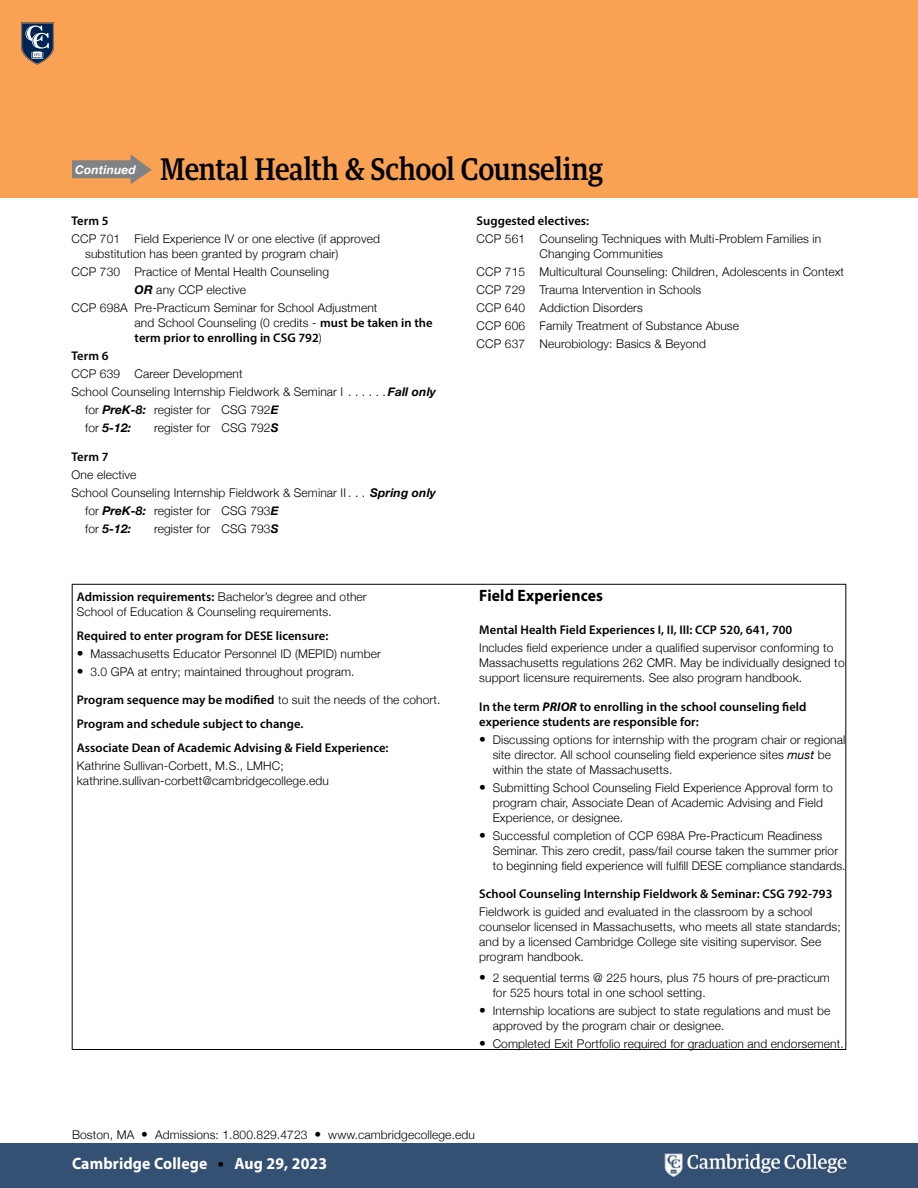
<style>
.page{position:relative;width:918px;height:1188px;background:#fff}
.page>*{position:absolute;margin:0;border:0;box-sizing:border-box;transform-origin:0 0}
.cht_h2-egypt{font:500 30px "Guardian Text Egyp";letter-spacing:-.01em;color:#000;scale:.9 1}
.t1{font:700 16.5px "Myriad Pro";letter-spacing:.01em;color:#fff;scale:.95 1}
.t2{font:700 16.5px "Myriad Pro";letter-spacing:.01em;color:#000;scale:.95 1}
.txt-2_b{font:600 12.6px/15px "Myriad Pro";letter-spacing:.005em;color:#000}
.txt-2{font:600 12.6px "Myriad Pro";letter-spacing:.005em;color:#000}
.txt-9{font:600 12.6px "Myriad Pro";letter-spacing:.005em;color:#000}
.txt-2-2{font:300 12px/15px "Helvetica Neue";letter-spacing:.01em;color:#000}
.bul-2{font:300 12px/15px "Helvetica Neue";letter-spacing:.01em;color:#000}
.txt-9-2{font:300 12px/15px "Helvetica Neue";letter-spacing:.01em;color:#000}
.bul-9{font:300 12px/15px "Helvetica Neue";letter-spacing:.01em;color:#000}
.txt-2-3{font:italic 700 12px "Helvetica Neue";letter-spacing:.01em;color:#000}
.bul-9-2{font:italic 700 12px "Helvetica Neue";color:#000}
.txt-0{font:italic 700 12px "Helvetica Neue";letter-spacing:.01em;color:#fff}
.s1{font-weight:700;font-style:italic}
.s2{font-family:"Myriad Pro";font-weight:600;font-size:12.6px}
.s3{font-family:"Helvetica Neue";font-weight:300;font-size:12px}
.s4{font-weight:300;font-style:normal}
.s5{font-size:13.5px}
.s6{font-weight:400;font-style:italic}
.s7{font-family:"Helvetica Neue";font-weight:300;font-size:13.5px;color:#000}
</style>
<div class="page">
<div style="left:0;top:0;width:918px;height:198px;background:#f9a253"></div>
<svg style="left:21px;top:22px;width:33px;height:43px"></svg>
<div style="left:0;top:1143px;width:918px;height:45px;background:#345073"></div>
<img style="left:664px;top:1153px;width:182px;height:24px">
<svg style="left:72px;top:154px;width:80px;height:30px"></svg>
<p class="txt-0" style="left:75px;top:160px;width:62px">Continued</p>
<p class="cht_h2-egypt" style="left:160px;top:144px;width:494px">Mental Health &amp; School Counseling</p>
<p class="txt-2_b" style="left:72px;top:213px;width:38px">Term 5</p>
<p class="bul-2" style="left:85px;top:231px;width:296px;text-indent:-14px">CCP 701 Field Experience IV or one elective (if approved substitution has been granted by program chair)</p>
<p class="txt-9-2" style="left:72px;top:264px;width:259px">CCP 730 Practice of Mental Health Counseling</p>
<p class="txt-2-2" style="left:135px;top:282px;width:113px"><span class="s1">OR</span> any CCP elective</p>
<p class="txt-2-2" style="left:135px;top:300px;width:300px;text-indent:-63px">CCP 698A Pre-Practicum Seminar for School Adjustment<br>and School Counseling (0 credits - <span class="s2">must be taken in the</span></p>
<p class="txt-2" style="left:135px;top:330px;width:189px">term prior to enrolling in CSG 792<span class="s3">)</span></p>
<p class="txt-2_b" style="left:72px;top:348px;width:38px">Term 6</p>
<p class="txt-2-2" style="left:72px;top:366px;width:173px">CCP 639 Career Development</p>
<p class="txt-2-2" style="left:72px;top:384px;width:278px">School Counseling Internship Fieldwork &amp; Seminar I......</p>
<p class="txt-2-3" style="left:388px;top:383px;width:50px">Fall only</p>
<p class="bul-2" style="left:85px;top:402px;width:195px">for <span class="s1">PreK-8:</span> register for CSG 792<span class="s1">E</span></p>
<p class="bul-9-2" style="left:85px;top:419px;width:48px"><span class="s4">for</span> 5-12:</p>
<p class="bul-9" style="left:154px;top:420px;width:126px">register for CSG 792<span class="s1">S</span></p>
<p class="txt-2_b" style="left:72px;top:449px;width:38px">Term 7</p>
<p class="txt-2-2" style="left:72px;top:466px;width:66px">One elective</p>
<p class="txt-2-2" style="left:72px;top:484px;width:279px">School Counseling Internship Fieldwork &amp; Seminar II....</p>
<p class="txt-2-3" style="left:370px;top:483px;width:67px">Spring only</p>
<p class="bul-2" style="left:85px;top:502px;width:195px">for <span class="s1">PreK-8:</span> register for CSG 793<span class="s1">E</span></p>
<p class="bul-9-2" style="left:85px;top:519px;width:48px"><span class="s4">for</span> 5-12:</p>
<p class="bul-9" style="left:154px;top:520px;width:126px">register for CSG 793<span class="s1">S</span></p>
<p class="txt-2_b" style="left:477px;top:213px;width:114px">Suggested electives:</p>
<p class="txt-2-2" style="left:540px;top:231px;width:283px;text-indent:-63px">CCP 561 Counseling Techniques with Multi-Problem Families in<br>Changing Communities</p>
<p class="txt-2-2" style="left:477px;top:264px;width:369px">CCP 715 Multicultural Counseling: Children, Adolescents in Context</p>
<p class="txt-2-2" style="left:477px;top:282px;width:226px">CCP 729 Trauma Intervention in Schools</p>
<p class="txt-2-2" style="left:477px;top:300px;width:168px">CCP 640 Addiction Disorders</p>
<p class="txt-2-2" style="left:477px;top:318px;width:264px">CCP 606 Family Treatment of Substance Abuse</p>
<p class="txt-9-2" style="left:477px;top:336px;width:231px">CCP 637 Neurobiology: Basics &amp; Beyond</p>
<p class="txt-9-2" style="left:77px;top:588px;width:291px"><span class="s2">Admission requirements:</span> Bachelor’s degree and other<br>School of Education &amp; Counseling requirements.</p>
<p class="txt-2_b" style="left:77px;top:628px;width:253px">Required to enter program for DESE licensure:</p>
<p class="bul-2" style="left:77px;top:645px;width:306px"><span class="s5">•</span> Massachusetts Educator Personnel ID (MEPID) number</p>
<p class="bul-9" style="left:77px;top:663px;width:279px"><span class="s5">•</span> 3.0 GPA at entry; maintained throughout program.</p>
<p class="txt-2" style="left:77px;top:692px;width:365px">Program sequence may be modified <span class="s3">to suit the needs of the cohort.</span></p>
<p class="txt-9" style="left:77px;top:716px;width:228px">Program and schedule subject to change.</p>
<p class="txt-2" style="left:77px;top:740px;width:313px">Associate Dean of Academic Advising &amp; Field Experience:</p>
<p class="txt-9-2" style="left:77px;top:757px;width:254px">Kathrine Sullivan-Corbett, M.S., LMHC; kathrine.sullivan-corbett@cambridgecollege.edu</p>
<p class="t2" style="left:479px;top:585px;width:132px">Field Experiences</p>
<p class="txt-2_b" style="left:479px;top:622px;width:315px">Mental Health Field Experiences I, II, III: CCP 520, 641, 700</p>
<p class="txt-9-2" style="left:479px;top:640px;width:367px">Includes field experience under a qualified supervisor conforming to<br>Massachusetts regulations 262 CMR. May be individually designed to support licensure requirements. See also program handbook.</p>
<p class="txt-2_b" style="left:479px;top:699px;width:329px">In the term <span class="s1">PRIOR</span> to enrolling in the school counseling field experience students are responsible for:</p>
<p class="bul-2" style="left:493px;top:731px;width:354px;text-indent:-14px"><span class="s5">•</span> Discussing options for internship with the program chair or regional site director. All school counseling field experience sites <span class="s6">must</span> be within the state of Massachusetts.</p>
<p class="bul-2" style="left:493px;top:779px;width:342px;text-indent:-14px"><span class="s5">•</span> Submitting School Counseling Field Experience Approval form to program chair, Associate Dean of Academic Advising and Field<br>Experience, or designee.</p>
<p class="bul-9" style="left:493px;top:827px;width:354px;text-indent:-14px"><span class="s5">•</span> Successful completion of CCP 698A Pre-Practicum Readiness<br>Seminar. This zero credit, pass/fail course taken the summer prior to beginning field experience will fulfill DESE compliance standards.</p>
<p class="txt-2_b" style="left:479px;top:886px;width:355px">School Counseling Internship Fieldwork &amp; Seminar: CSG 792-793</p>
<p class="txt-2-2" style="left:479px;top:904px;width:363px">Fieldwork is guided and evaluated in the classroom by a school counselor licensed in Massachusetts, who meets all state standards; and by a licensed Cambridge College site visiting supervisor. See program handbook.</p>
<p class="bul-2" style="left:493px;top:970px;width:339px;text-indent:-14px"><span class="s5">•</span> 2 sequential terms @ 225 hours, plus 75 hours of pre-practicum for 525 hours total in one school setting.</p>
<p class="bul-2" style="left:493px;top:1003px;width:339px;text-indent:-14px"><span class="s5">•</span> Internship locations are subject to state regulations and must be approved by the program chair or designee.</p>
<p class="bul-9" style="left:479px;top:1036px;width:366px"><span class="s5">•</span> Completed Exit Portfolio required for graduation and endorsement.</p>
<p class="txt-2-2" style="left:72px;top:1126px;width:404px">Boston, MA <span class="s5">•</span> Admissions: 1.800.829.4723 <span class="s5">•</span> www.cambridgecollege.edu</p>
<h2 class="t1" style="left:72px;top:1153px;width:270px">Cambridge College <span class="s7">•</span> Aug 29, 2023</h2>
</div>
